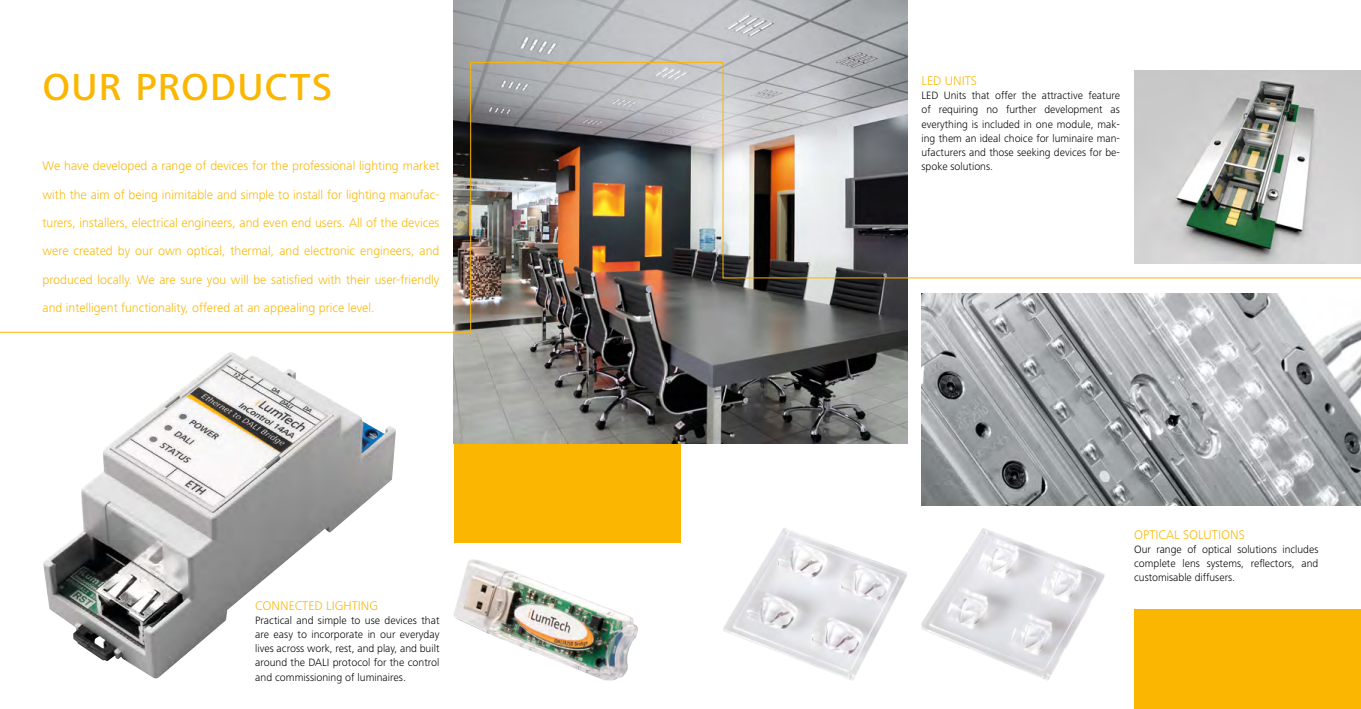
<style>
.page{position:relative;width:1361px;height:709px;background:#fff}
.page>*{position:absolute;margin:0;border:0;box-sizing:border-box;transform-origin:0 0}
.t1{font:500 39px "Frutiger Next LTCE";letter-spacing:.03em;color:#fab600}
.t2{font:300 13px/28.3px "Frutiger Next LTCE";color:#fab600;text-align:justify}
.t3{font:300 11px/14.2px "Frutiger Next LTCE";color:#000;text-align:justify}
</style>
<div class="page">
<div style="left:1134px;top:609px;width:227px;height:100px;background:#fab600"></div>
<img style="left:921px;top:332px;width:440px;height:173px">
<img style="left:921px;top:528px;width:184px;height:152px">
<img style="left:723px;top:528px;width:184px;height:153px">
<div style="left:454px;top:444px;width:226px;height:99px;background:#fab600"></div>
<img style="left:454px;top:0;width:453px;height:444px">
<svg style="left:0;top:62px;width:1361px;height:270px"></svg>
<img style="left:454px;top:559px;width:184px;height:121px">
<img style="left:43px;top:352px;width:353px;height:327px">
<img style="left:1134px;top:71px;width:227px;height:193px">
<h1 class="t1" style="left:43px;top:65px;width:291px">OUR PRODUCTS</h1>
<p class="t2" style="left:43px;top:152px;width:398px">We have developed a range of devices for the professional lighting market with the aim of being inimitable and simple to install for lighting manufac&shy;turers, installers, electrical engineers, and even end users. All of the devices were created by our own optical, thermal, and electronic engineers, and produced locally. We are sure you will be satisfied with their user-friendly and intelligent functionality, offered at an appealing price level.</p>
<p class="t2" style="left:255px;top:591px;width:124px">CONNECTED LIGHTING</p>
<p class="t3" style="left:255px;top:613px;width:186px">Practical and simple to use devices that are easy to incorporate in our everyday lives across work, rest, and play, and built around the DALI protocol for the control and commissioning of luminaires.</p>
<p class="t2" style="left:921px;top:67px;width:57px">LED UNITS</p>
<p class="t3" style="left:921px;top:89px;width:200px">LED Units that offer the attractive feature of requiring no further development as everything is included in one module, mak&shy;ing them an ideal choice for luminaire man&shy;ufacturers and those seeking devices for be&shy;spoke solutions.</p>
<p class="t2" style="left:1134px;top:520px;width:112px">OPTICAL SOLUTIONS</p>
<p class="t3" style="left:1134px;top:542px;width:186px">Our range of optical solutions includes complete lens systems, reflectors, and customisable diffusers.</p>
</div>
